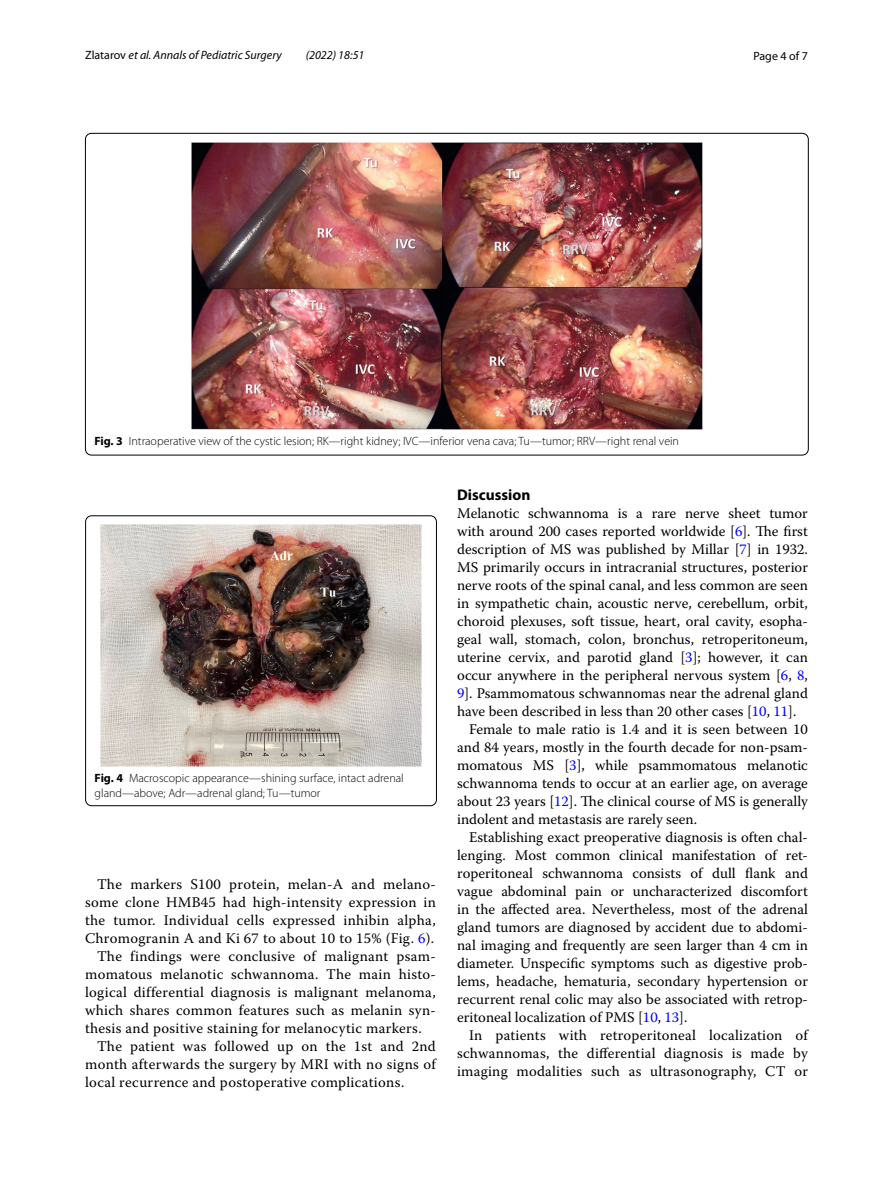
<style>
.page{position:relative;width:893px;height:1187px;background:#fff}
.page>*{position:absolute;margin:0;border:0;box-sizing:border-box;transform-origin:0 0}
.t1{font:700 15.45px "Myriad Pro";color:#000}
.t2{font:14.7px "Warnock Pro";letter-spacing:.005em;color:#000}
.t3{font:300 12px/15px "Myriad Pro";color:#000}
.t4{font:italic 12px "Myriad Pro";color:#000}
.t5{font:12px "Myriad Pro";color:#000}
.s1{font-style:normal}
.s2{font-weight:700}
.s3{color:#00f}
</style>
<div class="page">
<img style="left:192px;top:142px;width:510px;height:288px">
<img style="left:100px;top:524px;width:322px;height:242px">
<div style="left:85px;top:515px;width:352px;height:290px;border:1px solid #000;border-radius:6px"></div>
<p class="t4" style="left:85px;top:48px;width:198px"><span class="s1">Zlatarov</span> et al. Annals of Pediatric Surgery</p>
<p class="t4" style="left:306px;top:48px;width:60px">(2022) 18:51</p>
<p class="t5" style="left:753px;top:48px;width:56px">Page 4 of 7</p>
<p class="t3" style="left:94px;top:434px;width:586px"><span class="s2">Fig. 3</span> Intraoperative view of the cystic lesion; RK—right kidney; IVC—inferior vena cava; Tu—tumor; RRV—right renal vein</p>
<p class="t3" style="left:95px;top:770px;width:311px"><span class="s2">Fig. 4</span> Macroscopic appearance—shining surface, intact adrenal gland—above; Adr—adrenal gland; Tu—tumor</p>
<p class="t2" style="left:97px;top:874px;width:340px">The markers S100 protein, melan-A and melano-</p>
<p class="t2" style="left:85px;top:892px;width:352px">some clone HMB45 had high-intensity expression in</p>
<p class="t2" style="left:85px;top:910px;width:352px">the tumor. Individual cells expressed inhibin alpha,</p>
<p class="t2" style="left:85px;top:928px;width:351px">Chromogranin A and Ki 67 to about 10 to 15% (Fig. <span class="s3">6</span>).</p>
<p class="t2" style="left:97px;top:946px;width:340px">The findings were conclusive of malignant psam-</p>
<p class="t2" style="left:85px;top:964px;width:352px">momatous melanotic schwannoma. The main histo-</p>
<p class="t2" style="left:85px;top:982px;width:352px">logical differential diagnosis is malignant melanoma,</p>
<p class="t2" style="left:85px;top:1000px;width:352px">which shares common features such as melanin syn-</p>
<p class="t2" style="left:85px;top:1018px;width:338px">thesis and positive staining for melanocytic markers.</p>
<p class="t2" style="left:97px;top:1036px;width:340px">The patient was followed up on the 1st and 2nd</p>
<p class="t2" style="left:85px;top:1054px;width:352px">month afterwards the surgery by MRI with no signs of</p>
<p class="t2" style="left:85px;top:1072px;width:321px">local recurrence and postoperative complications.</p>
<p class="t1" style="left:457px;top:484px;width:75px">Discussion</p>
<p class="t2" style="left:457px;top:504px;width:352px">Melanotic schwannoma is a rare nerve sheet tumor</p>
<p class="t2" style="left:457px;top:522px;width:352px">with around 200 cases reported worldwide [<span class="s3">6</span>]. The first</p>
<p class="t2" style="left:457px;top:540px;width:352px">description of MS was published by Millar [<span class="s3">7</span>] in 1932.</p>
<p class="t2" style="left:457px;top:558px;width:352px">MS primarily occurs in intracranial structures, posterior</p>
<p class="t2" style="left:457px;top:576px;width:352px">nerve roots of the spinal canal, and less common are seen</p>
<p class="t2" style="left:457px;top:594px;width:352px">in sympathetic chain, acoustic nerve, cerebellum, orbit,</p>
<p class="t2" style="left:457px;top:612px;width:352px">choroid plexuses, soft tissue, heart, oral cavity, esopha-</p>
<p class="t2" style="left:457px;top:630px;width:352px">geal wall, stomach, colon, bronchus, retroperitoneum,</p>
<p class="t2" style="left:457px;top:648px;width:352px">uterine cervix, and parotid gland [<span class="s3">3</span>]; however, it can</p>
<p class="t2" style="left:457px;top:666px;width:352px">occur anywhere in the peripheral nervous system [<span class="s3">6</span>, <span class="s3">8</span>,</p>
<p class="t2" style="left:457px;top:684px;width:352px"><span class="s3">9</span>]. Psammomatous schwannomas near the adrenal gland</p>
<p class="t2" style="left:457px;top:702px;width:341px">have been described in less than 20 other cases [<span class="s3">10</span>, <span class="s3">11</span>].</p>
<p class="t2" style="left:469px;top:720px;width:340px">Female to male ratio is 1.4 and it is seen between 10</p>
<p class="t2" style="left:457px;top:738px;width:352px">and 84 years, mostly in the fourth decade for non-psam-</p>
<p class="t2" style="left:457px;top:756px;width:352px">momatous MS [<span class="s3">3</span>], while psammomatous melanotic</p>
<p class="t2" style="left:457px;top:774px;width:352px">schwannoma tends to occur at an earlier age, on average</p>
<p class="t2" style="left:457px;top:792px;width:352px">about 23 years [<span class="s3">12</span>]. The clinical course of MS is generally</p>
<p class="t2" style="left:457px;top:810px;width:241px">indolent and metastasis are rarely seen.</p>
<p class="t2" style="left:469px;top:828px;width:340px">Establishing exact preoperative diagnosis is often chal-</p>
<p class="t2" style="left:457px;top:846px;width:352px">lenging. Most common clinical manifestation of ret-</p>
<p class="t2" style="left:457px;top:864px;width:352px">roperitoneal schwannoma consists of dull flank and</p>
<p class="t2" style="left:457px;top:882px;width:352px">vague abdominal pain or uncharacterized discomfort</p>
<p class="t2" style="left:457px;top:900px;width:352px">in the affected area. Nevertheless, most of the adrenal</p>
<p class="t2" style="left:457px;top:918px;width:352px">gland tumors are diagnosed by accident due to abdomi-</p>
<p class="t2" style="left:457px;top:936px;width:352px">nal imaging and frequently are seen larger than 4 cm in</p>
<p class="t2" style="left:457px;top:954px;width:352px">diameter. Unspecific symptoms such as digestive prob-</p>
<p class="t2" style="left:457px;top:972px;width:352px">lems, headache, hematuria, secondary hypertension or</p>
<p class="t2" style="left:457px;top:990px;width:352px">recurrent renal colic may also be associated with retrop-</p>
<p class="t2" style="left:457px;top:1008px;width:232px">eritoneal localization of PMS [<span class="s3">10</span>, <span class="s3">13</span>].</p>
<p class="t2" style="left:469px;top:1026px;width:340px">In patients with retroperitoneal localization of</p>
<p class="t2" style="left:457px;top:1044px;width:352px">schwannomas, the differential diagnosis is made by</p>
<p class="t2" style="left:457px;top:1062px;width:352px">imaging modalities such as ultrasonography, CT or</p>
</div>
